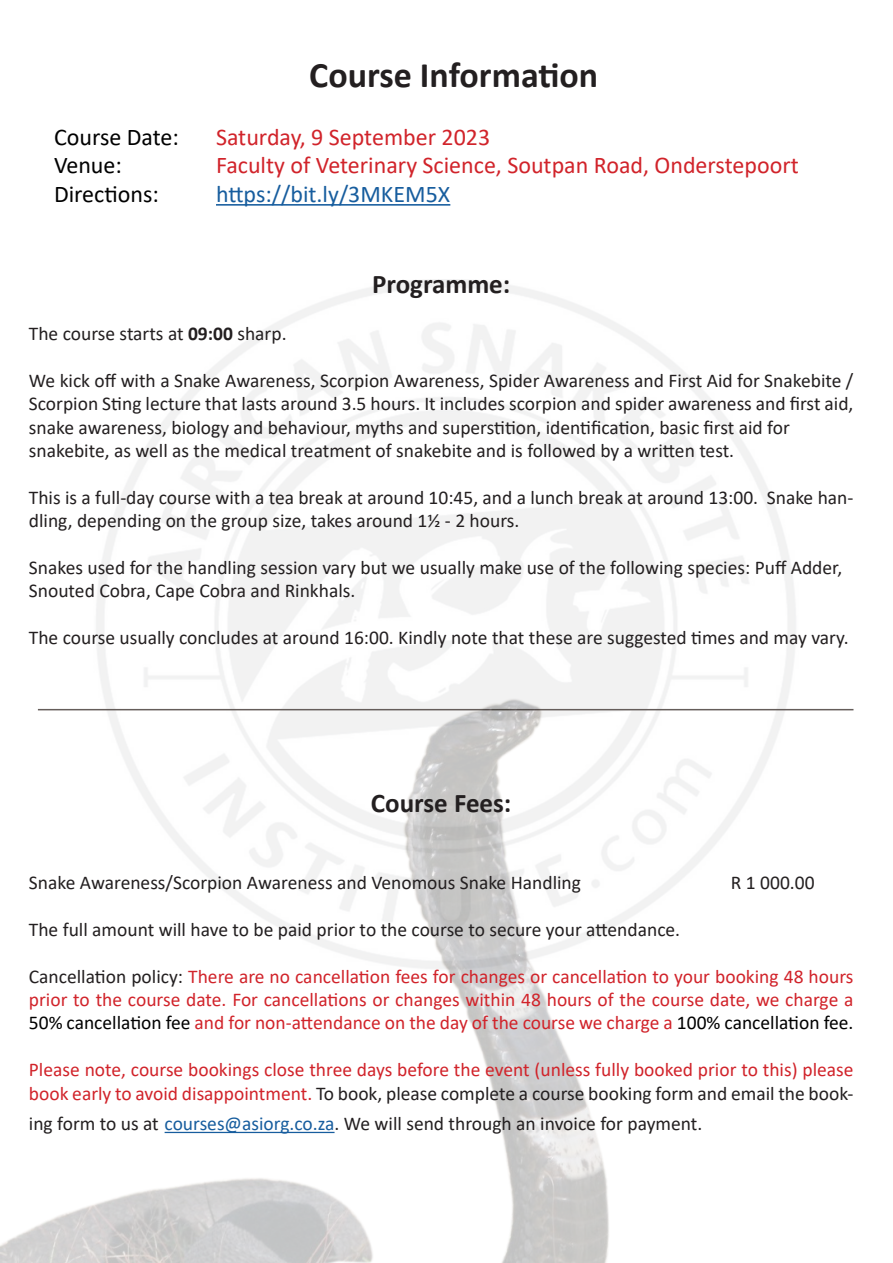
<style>
.page{position:relative;width:893px;height:1263px;background:#fff}
.page>*{position:absolute;margin:0;border:0;box-sizing:border-box;transform-origin:0 0}
.t1{font:700 36px "Calibri";color:#231f20}
.t2{font:700 27px "Calibri";color:#231f20}
.t3{font:24px "Calibri";color:#d1232a}
.t4{font:24px "Calibri";color:#000}
.t5{font:24px "Calibri";color:#175d9e}
.t6{font:19.5px/23.4px "Calibri";color:#231f20}
.t7{font:19.5px/23.4px "Calibri";color:#d1232a;text-align:justify}
.s1{font-weight:700}
.s2{color:#231f20}
.s3{color:#000}
.s4{color:#175d9e}
</style>
<div class="page">
<hr style="left:216px;top:204px;width:234px;height:2px;background:#175d9e">
<img style="left:0;top:638px;width:854px;height:625px">
<hr style="left:165px;top:1132px;width:170px;height:1px;background:#175d9e">
<p class="t1" style="left:309px;top:49px;width:290px">Course Information</p>
<p class="t4" style="left:54px;top:120px;width:126px">Course Date:</p>
<p class="t3" style="left:216px;top:120px;width:276px">Saturday, 9 September 2023</p>
<p class="t4" style="left:54px;top:149px;width:69px">Venue:</p>
<p class="t3" style="left:216px;top:149px;width:584px">Faculty of Veterinary Science, Soutpan Road, Onderstepoort</p>
<p class="t4" style="left:54px;top:177px;width:106px">Directions:</p>
<p class="t5" style="left:216px;top:177px;width:236px">https://bit.ly/3MKEM5X</p>
<p class="t2" style="left:372px;top:265px;width:140px">Programme:</p>
<p class="t6" style="left:29px;top:321px;width:259px">The course starts at <span class="s1">09:00</span> sharp.</p>
<p class="t6" style="left:29px;top:368px;width:826px;text-align:justify">We kick off with a Snake Awareness, Scorpion Awareness, Spider Awareness and First Aid for Snakebite / Scorpion Sting lecture that lasts around 3.5 hours. It includes scorpion and spider awareness and first aid, snake awareness, biology and behaviour, myths and superstition, identification, basic first aid for</p>
<p class="t6" style="left:29px;top:438px;width:707px">snakebite, as well as the medical treatment of snakebite and is followed by a written test.</p>
<p class="t6" style="left:29px;top:485px;width:826px">This is a full-day course with a tea break at around 10:45, and a lunch break at around 13:00. Snake han&shy;dling, depending on the group size, takes around 1½ - 2 hours.</p>
<p class="t6" style="left:29px;top:555px;width:815px">Snakes used for the handling session vary but we usually make use of the following species: Puff Adder,<br>Snouted Cobra, Cape Cobra and Rinkhals.</p>
<p class="t6" style="left:29px;top:626px;width:821px">The course usually concludes at around 16:00. Kindly note that these are suggested times and may vary.</p>
<p class="t2" style="left:371px;top:783px;width:142px">Course Fees:</p>
<p class="t6" style="left:29px;top:870px;width:554px">Snake Awareness/Scorpion Awareness and Venomous Snake Handling</p>
<p class="t6" style="left:731px;top:870px;width:85px">R 1 000.00</p>
<p class="t6" style="left:29px;top:917px;width:653px">The full amount will have to be paid prior to the course to secure your attendance.</p>
<p class="t7" style="left:29px;top:964px;width:826px"><span class="s2">Cancellation policy:</span> There are no cancellation fees for changes or cancellation to your booking 48 hours prior to the course date. For cancellations or changes within 48 hours of the course date, we charge a <span class="s3">50% cancellation fee</span> and for non-attendance on the day of the course we charge a <span class="s3">100% cancellation fee.</span></p>
<p class="t7" style="left:29px;top:1057px;width:826px">Please note, course bookings close three days before the event (unless fully booked prior to this) please book early to avoid disappointment. <span class="s2">To book, please complete a course booking form and email the book-</span></p>
<p class="t6" style="left:29px;top:1111px;width:675px">ing form to us at <span class="s4">courses@asiorg.co.za</span>. We will send through an invoice for payment.</p>
</div>
